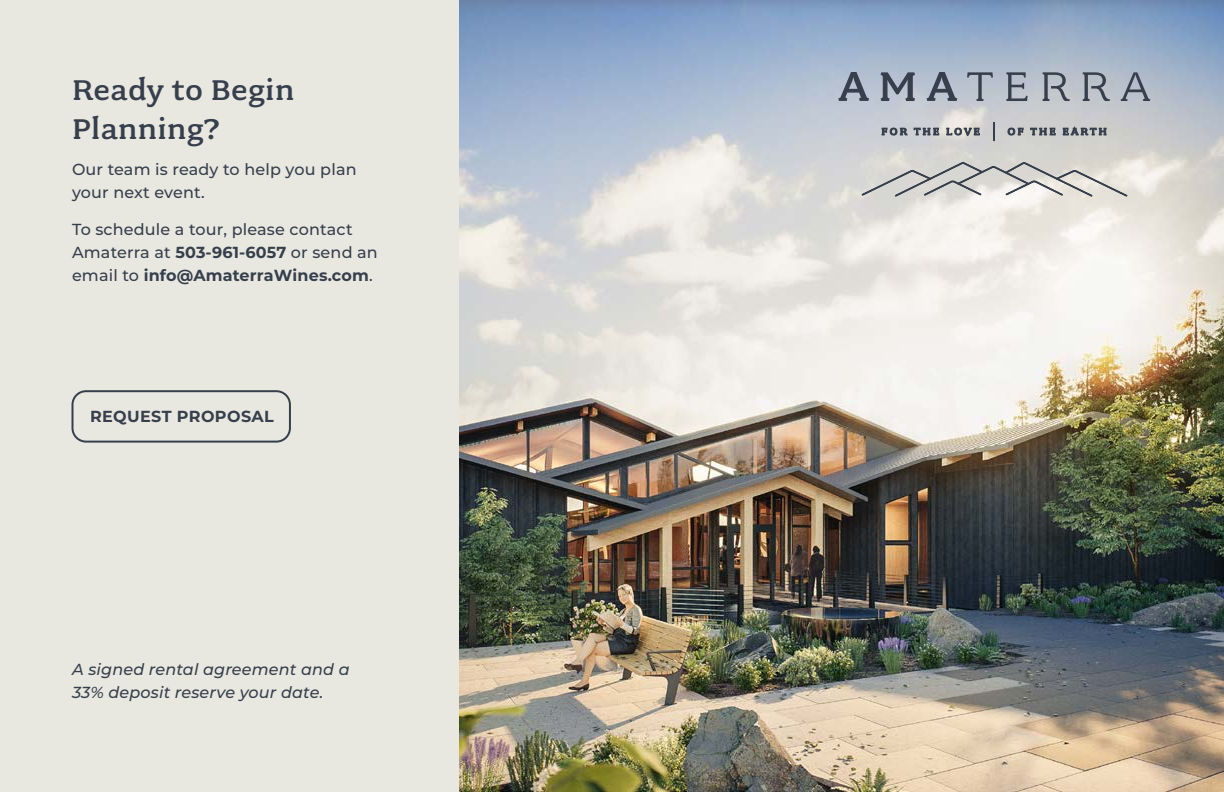
<style>
.page{position:relative;width:1224px;height:792px;background:#fff}
.page>*{position:absolute;margin:0;border:0;box-sizing:border-box;transform-origin:0 0}
.t1{font:500 32px/38.4px "Fairplex Wide OT";letter-spacing:.01em;color:#363f4b}
.t2{font:500 16px/23px "Montserrat";letter-spacing:.01em;color:#363f4b}
.t3{font:italic 500 16px/23px "Montserrat";letter-spacing:.01em;color:#363f4b}
.t4{font:700 16px "Montserrat";letter-spacing:.025em;color:#363f4b}
.s1{font-weight:700}
</style>
<div class="page">
<div style="left:0;top:0;width:459px;height:792px;background:#e8e8e1"></div>
<div style="left:72px;top:390px;width:219px;height:53px;border:2px solid #363f4b;border-radius:14px"></div>
<img style="left:459px;top:0;width:765px;height:792px">
<svg style="left:882px;top:128px;width:25px;height:7px"></svg>
<svg style="left:914px;top:128px;width:25px;height:7px"></svg>
<svg style="left:947px;top:128px;width:33px;height:7px"></svg>
<svg style="left:1008px;top:128px;width:15px;height:7px"></svg>
<svg style="left:1030px;top:128px;width:25px;height:7px"></svg>
<svg style="left:1063px;top:128px;width:43px;height:7px"></svg>
<svg style="left:993px;top:122px;width:2px;height:19px"></svg>
<svg style="left:861px;top:162px;width:266px;height:35px;background:#cbcac7"></svg>
<svg style="left:1121px;top:72px;width:29px;height:29px"></svg>
<svg style="left:838px;top:72px;width:31px;height:29px"></svg>
<svg style="left:881px;top:72px;width:34px;height:29px"></svg>
<svg style="left:1006px;top:72px;width:22px;height:29px"></svg>
<svg style="left:1042px;top:72px;width:28px;height:29px"></svg>
<svg style="left:967px;top:72px;width:26px;height:29px"></svg>
<svg style="left:927px;top:72px;width:30px;height:29px"></svg>
<svg style="left:1082px;top:72px;width:28px;height:29px"></svg>
<h1 class="t1" style="left:72px;top:71px;width:224px">Ready to Begin<br>Planning?</h1>
<p class="t2" style="left:72px;top:158px;width:286px">Our team is ready to help you plan your next event.</p>
<p class="t2" style="left:72px;top:217px;width:307px">To schedule a tour, please contact<br>Amaterra at <span class="s1">503-961-6057</span> or send an email to <span class="s1">info@AmaterraWines.com</span>.</p>
<p class="t4" style="left:90px;top:405px;width:185px">REQUEST PROPOSAL</p>
<p class="t3" style="left:72px;top:658px;width:279px">A signed rental agreement and a<br>33% deposit reserve your date.</p>
</div>
